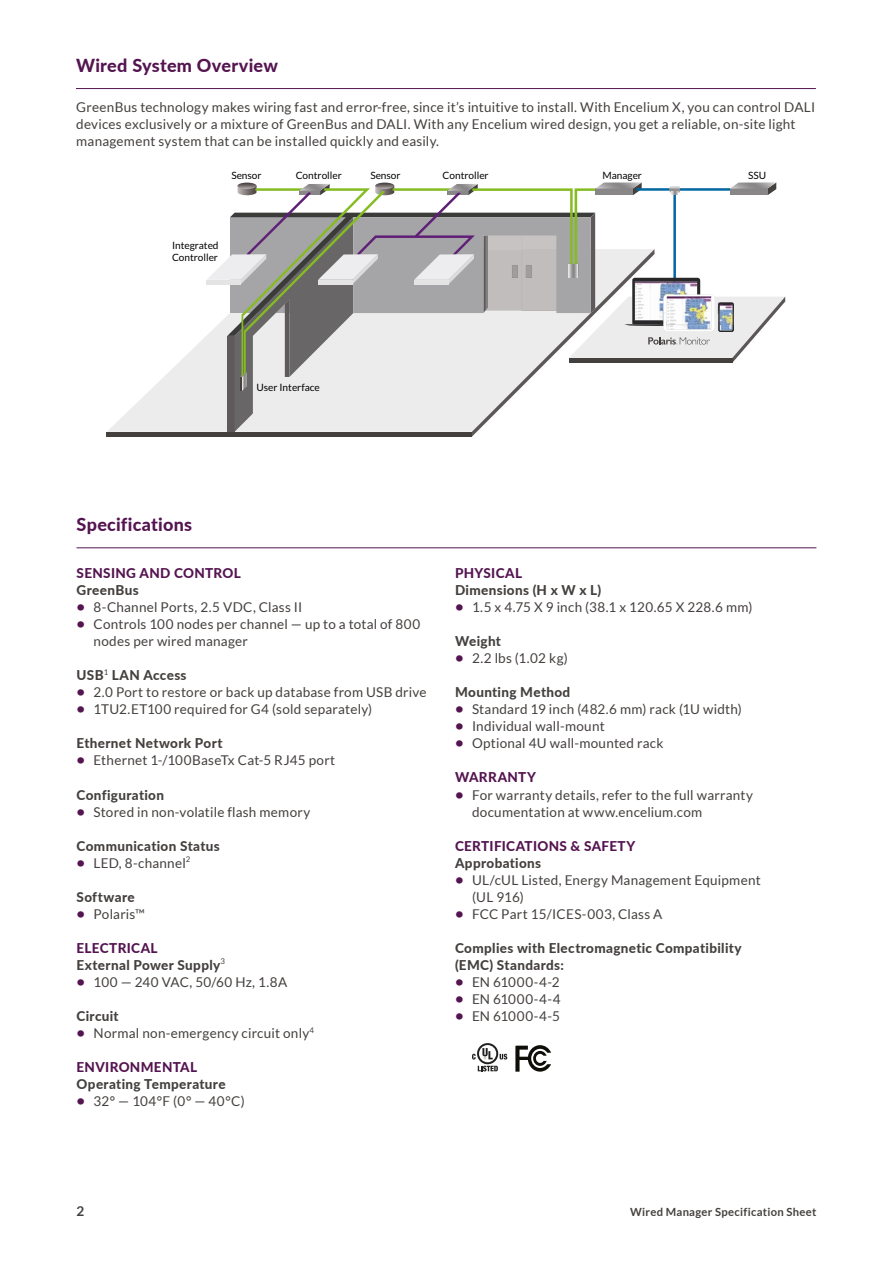
<style>
.page{position:relative;width:893px;height:1263px;background:#fff}
.page>*{position:absolute;margin:0;border:0;box-sizing:border-box;transform-origin:0 0}
.t1{font:800 18px "Lato";letter-spacing:.015em;color:#541450}
.t2{font:13.5px/17px "Lato";letter-spacing:.015em;color:#44403e}
.t3{font:800 13.5px/17px "Lato";letter-spacing:.025em;color:#44403e}
.t4{font:800 13.5px "Lato";letter-spacing:.025em;color:#541450}
.t5{font:700 13.5px "Lato";color:#44403e}
.t6{font:700 11.25px "Lato";letter-spacing:.03em;color:#44403e}
.t7{font:10.05px/11.6px "Lato";letter-spacing:-.005em;color:#000}
.s1{font-weight:700;font-size:15px;color:#541450}
.s2{color:#541450}
</style>
<div class="page">
<svg style="left:472px;top:1043px;width:35px;height:28px"></svg>
<svg style="left:515px;top:1045px;width:36px;height:27px"></svg>
<hr style="left:77px;top:547px;width:739px;height:1px;background:#541450">
<hr style="left:76px;top:88px;width:740px;height:1px;background:#541450">
<svg style="left:107px;top:337px;width:99px;height:95px;fill:#f1f1f1"></svg>
<hr style="left:107px;top:432px;width:365px;height:4px;background:#44403e">
<svg style="left:206px;top:182px;width:579px;height:255px"></svg>
<h1 class="t1" style="left:76px;top:52px;width:203px">Wired System Overview</h1>
<p class="t2" style="left:76px;top:98px;width:740px">GreenBus technology makes wiring fast and error-free, since it’s intuitive to install. With Encelium X, you can control DALI devices exclusively or a mixture of GreenBus and DALI. With any Encelium wired design, you get a reliable, on-site light management system that can be installed quickly and easily.</p>
<p class="t7" style="left:231px;top:169px;width:32px">Sensor</p>
<p class="t7" style="left:296px;top:169px;width:48px">Controller</p>
<p class="t7" style="left:370px;top:169px;width:32px">Sensor</p>
<p class="t7" style="left:443px;top:169px;width:48px">Controller</p>
<p class="t7" style="left:602px;top:169px;width:41px">Manager</p>
<p class="t7" style="left:748px;top:170px;width:20px">SSU</p>
<p class="t7" style="left:172px;top:240px;width:48px">Integrated<br>Controller</p>
<p class="t7" style="left:257px;top:382px;width:65px">User Interface</p>
<h1 class="t1" style="left:77px;top:511px;width:117px">Specifications</h1>
<p class="t4" style="left:77px;top:563px;width:166px">SENSING AND CONTROL</p>
<p class="t3" style="left:77px;top:581px;width:64px">GreenBus</p>
<p class="t2" style="left:77px;top:599px;width:227px"><span class="s1">•</span> 8-Channel Ports, 2.5 VDC, Class II</p>
<p class="t2" style="left:94px;top:616px;width:328px;text-indent:-17px"><span class="s1">•</span> Controls 100 nodes per channel — up to a total of 800 nodes per wired manager</p>
<p class="t3" style="left:77px;top:666px;width:112px">USB<sup>1</sup> LAN Access</p>
<p class="t2" style="left:77px;top:684px;width:352px"><span class="s1">•</span> 2.0 Port to restore or back up database from USB drive</p>
<p class="t2" style="left:77px;top:701px;width:297px"><span class="s1">•</span> 1TU2.ET100 required for G4 (sold separately)</p>
<p class="t3" style="left:77px;top:734px;width:147px">Ethernet Network Port</p>
<p class="t2" style="left:77px;top:752px;width:260px"><span class="s1">•</span> Ethernet 1-/100BaseTx Cat-5 RJ45 port</p>
<p class="t3" style="left:77px;top:785px;width:89px">Configuration</p>
<p class="t2" style="left:77px;top:803px;width:235px"><span class="s1">•</span> Stored in non-volatile flash memory</p>
<p class="t3" style="left:77px;top:836px;width:145px">Communication Status</p>
<p class="t2" style="left:77px;top:854px;width:115px"><span class="s1">•</span> LED, 8-channel<sup>2</sup></p>
<p class="t3" style="left:77px;top:887px;width:60px">Software</p>
<p class="t2" style="left:77px;top:905px;width:70px"><span class="s1">•</span> Polaris™</p>
<p class="t3" style="left:77px;top:939px;width:150px"><span class="s2">ELECTRICAL<br></span>External Power Supply<sup>3</sup></p>
<p class="t2" style="left:77px;top:973px;width:212px"><span class="s1">•</span> 100 — 240 VAC, 50/60 Hz, 1.8A</p>
<p class="t3" style="left:77px;top:1007px;width:44px">Circuit</p>
<p class="t2" style="left:77px;top:1024px;width:239px"><span class="s1">•</span> Normal non-emergency circuit only<sup>4</sup></p>
<p class="t4" style="left:77px;top:1057px;width:122px">ENVIRONMENTAL</p>
<p class="t3" style="left:77px;top:1075px;width:151px">Operating Temperature</p>
<p class="t2" style="left:77px;top:1092px;width:170px"><span class="s1">•</span> 32° — 104°F (0° — 40°C)</p>
<p class="t4" style="left:455px;top:563px;width:69px">PHYSICAL</p>
<p class="t3" style="left:455px;top:581px;width:148px">Dimensions (H x W x L)</p>
<p class="t2" style="left:455px;top:599px;width:299px"><span class="s1">•</span> 1.5 x 4.75 X 9 inch (38.1 x 120.65 X 228.6 mm)</p>
<p class="t3" style="left:455px;top:632px;width:48px">Weight</p>
<p class="t2" style="left:455px;top:650px;width:115px"><span class="s1">•</span> 2.2 lbs (1.02 kg)</p>
<p class="t3" style="left:455px;top:683px;width:117px">Mounting Method</p>
<p class="t2" style="left:455px;top:701px;width:288px"><span class="s1">•</span> Standard 19 inch (482.6 mm) rack (1U width)</p>
<p class="t2" style="left:455px;top:718px;width:151px"><span class="s1">•</span> Individual wall-mount</p>
<p class="t2" style="left:455px;top:735px;width:210px"><span class="s1">•</span> Optional 4U wall-mounted rack</p>
<p class="t4" style="left:455px;top:767px;width:82px">WARRANTY</p>
<p class="t2" style="left:472px;top:786px;width:283px;text-indent:-17px"><span class="s1">•</span> For warranty details, refer to the full warranty documentation at www.encelium.com</p>
<p class="t4" style="left:455px;top:835px;width:182px">CERTIFICATIONS &amp; SAFETY</p>
<p class="t3" style="left:455px;top:853px;width:88px">Approbations</p>
<p class="t2" style="left:472px;top:871px;width:290px;text-indent:-17px"><span class="s1">•</span> UL/cUL Listed, Energy Management Equipment (UL 916)</p>
<p class="t2" style="left:455px;top:905px;width:209px"><span class="s1">•</span> FCC Part 15/ICES-003, Class A</p>
<p class="t3" style="left:455px;top:939px;width:288px">Complies with Electromagnetic Compatibility (EMC) Standards:</p>
<p class="t2" style="left:455px;top:973px;width:106px"><span class="s1">•</span> EN 61000-4-2</p>
<p class="t2" style="left:455px;top:990px;width:107px"><span class="s1">•</span> EN 61000-4-4</p>
<p class="t2" style="left:455px;top:1007px;width:106px"><span class="s1">•</span> EN 61000-4-5</p>
<p class="t5" style="left:77px;top:1203px;width:9px">2</p>
<p class="t6" style="left:630px;top:1206px;width:188px">Wired Manager Specification Sheet</p>
</div>
